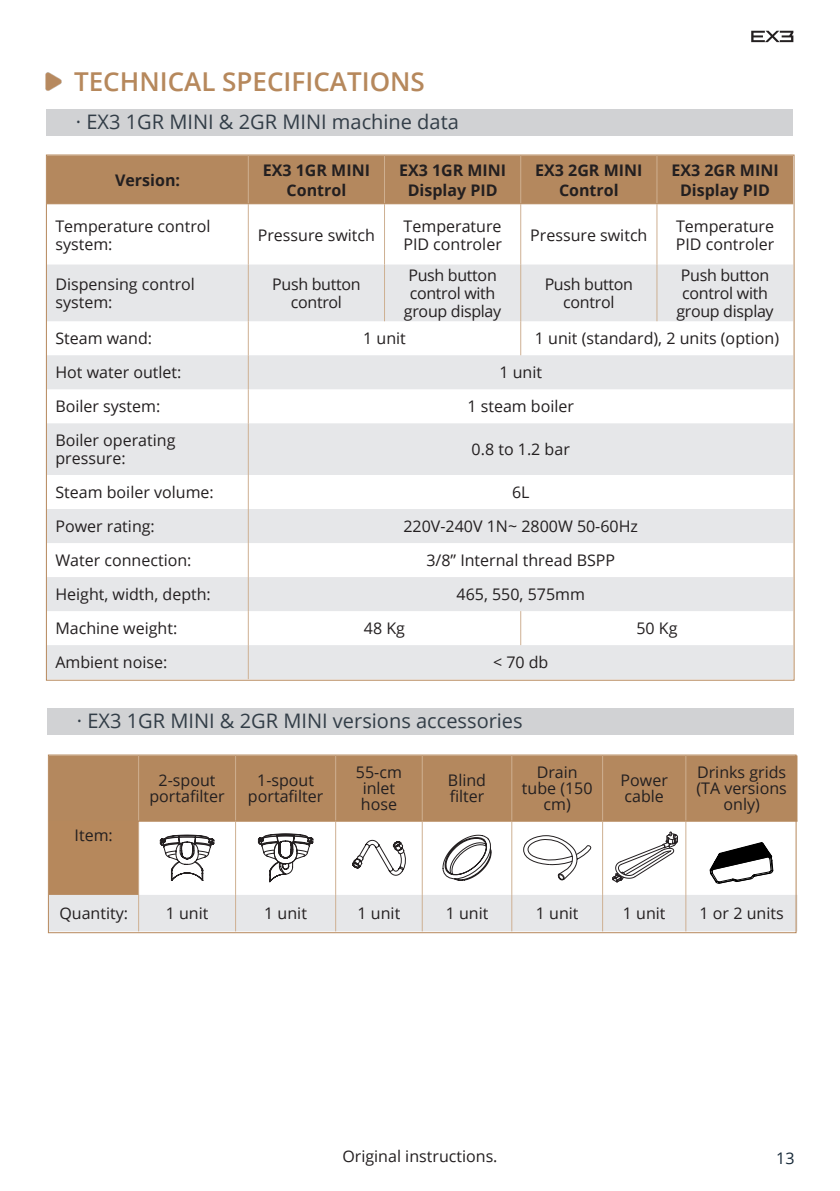
<style>
.page{position:relative;width:840px;height:1191px;background:#fff}
.page>*{position:absolute;margin:0;border:0;box-sizing:border-box;transform-origin:0 0}
.headline{font:600 26px "Open Sans";color:#b6885c}
.subhead{font:20px "Open Sans";color:#323d47}
.Paragraph_general{font:16px/16px "Open Sans";color:#231f20}
.Paragraph_general-2{font:16px/18px "Open Sans";letter-spacing:-.02em;color:#231f20;text-align:center}
.Paragraph_normal{font:700 16px/20px "Open Sans";color:#231f20;text-align:center}
.t1{font:16px "Open Sans";color:#172938}
</style>
<div class="page">
<svg style="left:751px;top:31px;width:42px;height:11px"></svg>
<div style="left:46px;top:109px;width:746px;height:27px;background:#d1d2d4"></div>
<img style="left:45px;top:72px;width:17px;height:19px">
<div style="left:48px;top:156px;width:744px;height:47px;background:#b4885e"></div>
<svg style="left:48px;top:264px;width:744px;height:414px;fill:#e6e7e9"></svg>
<hr style="left:248px;top:204px;width:1px;height:60px;background:#ceb092">
<hr style="left:384px;top:204px;width:1px;height:60px;background:#ceb092">
<hr style="left:520px;top:204px;width:1px;height:60px;background:#ceb092">
<hr style="left:656px;top:204px;width:1px;height:60px;background:#ceb092">
<hr style="left:248px;top:264px;width:1px;height:57px;background:#ceb092">
<hr style="left:384px;top:264px;width:1px;height:57px;background:#ceb092">
<hr style="left:520px;top:264px;width:1px;height:57px;background:#ceb092">
<hr style="left:656px;top:264px;width:1px;height:57px;background:#ceb092">
<hr style="left:248px;top:321px;width:1px;height:34px;background:#ceb092">
<hr style="left:520px;top:321px;width:1px;height:34px;background:#ceb092">
<hr style="left:248px;top:355px;width:1px;height:34px;background:#ceb092">
<hr style="left:248px;top:389px;width:1px;height:34px;background:#ceb092">
<hr style="left:248px;top:423px;width:1px;height:52px;background:#ceb092">
<hr style="left:248px;top:475px;width:1px;height:34px;background:#ceb092">
<hr style="left:248px;top:509px;width:1px;height:34px;background:#ceb092">
<hr style="left:248px;top:543px;width:1px;height:34px;background:#ceb092">
<hr style="left:248px;top:577px;width:1px;height:34px;background:#ceb092">
<hr style="left:248px;top:611px;width:1px;height:34px;background:#ceb092">
<hr style="left:520px;top:611px;width:1px;height:34px;background:#ceb092">
<hr style="left:248px;top:645px;width:1px;height:34px;background:#ceb092">
<hr style="left:248px;top:155px;width:1px;height:48px;background:#cfb091">
<hr style="left:384px;top:155px;width:1px;height:48px;background:#cfb091">
<hr style="left:520px;top:155px;width:1px;height:48px;background:#cfb091">
<hr style="left:656px;top:155px;width:1px;height:48px;background:#cfb091">
<hr style="left:47px;top:203px;width:201px;height:1px;background:#b6885c">
<hr style="left:248px;top:203px;width:136px;height:1px;background:#b6885c">
<hr style="left:384px;top:203px;width:136px;height:1px;background:#b6885c">
<hr style="left:520px;top:203px;width:136px;height:1px;background:#b6885c">
<hr style="left:656px;top:203px;width:136px;height:1px;background:#b6885c">
<div style="left:47px;top:708px;width:746px;height:27px;background:#d1d2d4"></div>
<div style="left:50px;top:755px;width:747px;height:65px;background:#b4885e"></div>
<div style="left:49px;top:821px;width:89px;height:74px;background:#b6885c"></div>
<div style="left:50px;top:895px;width:747px;height:36px;background:#e6e7e9"></div>
<hr style="left:138px;top:821px;width:1px;height:74px;background:#ceb092">
<hr style="left:235px;top:821px;width:1px;height:74px;background:#ceb092">
<hr style="left:335px;top:821px;width:1px;height:74px;background:#ceb092">
<hr style="left:421px;top:821px;width:1px;height:74px;background:#ceb092">
<hr style="left:511px;top:821px;width:1px;height:74px;background:#ceb092">
<hr style="left:602px;top:821px;width:1px;height:74px;background:#ceb092">
<hr style="left:685px;top:821px;width:1px;height:74px;background:#ceb092">
<hr style="left:138px;top:895px;width:1px;height:36px;background:#ceb092">
<hr style="left:235px;top:895px;width:1px;height:36px;background:#ceb092">
<hr style="left:335px;top:895px;width:1px;height:36px;background:#ceb092">
<hr style="left:421px;top:895px;width:1px;height:36px;background:#ceb092">
<hr style="left:511px;top:895px;width:1px;height:36px;background:#ceb092">
<hr style="left:602px;top:895px;width:1px;height:36px;background:#ceb092">
<hr style="left:685px;top:895px;width:1px;height:36px;background:#ceb092">
<hr style="left:138px;top:755px;width:1px;height:65px;background:#cfb091">
<hr style="left:235px;top:755px;width:1px;height:65px;background:#cfb091">
<hr style="left:335px;top:755px;width:1px;height:65px;background:#cfb091">
<hr style="left:421px;top:755px;width:1px;height:65px;background:#cfb091">
<hr style="left:511px;top:755px;width:1px;height:65px;background:#cfb091">
<hr style="left:602px;top:755px;width:1px;height:65px;background:#cfb091">
<hr style="left:685px;top:755px;width:1px;height:65px;background:#cfb091">
<hr style="left:49px;top:820px;width:89px;height:1px;background:#b6885c">
<hr style="left:138px;top:820px;width:97px;height:1px;background:#b6885c">
<hr style="left:235px;top:820px;width:100px;height:1px;background:#b6885c">
<hr style="left:335px;top:820px;width:87px;height:1px;background:#b6885c">
<hr style="left:422px;top:820px;width:89px;height:1px;background:#b6885c">
<hr style="left:511px;top:820px;width:91px;height:1px;background:#b6885c">
<hr style="left:602px;top:820px;width:83px;height:1px;background:#b6885c">
<hr style="left:685px;top:820px;width:112px;height:1px;background:#b6885c">
<svg style="left:159px;top:834px;width:56px;height:47px"></svg>
<svg style="left:257px;top:833px;width:56px;height:49px"></svg>
<svg style="left:352px;top:839px;width:54px;height:37px"></svg>
<svg style="left:442px;top:834px;width:50px;height:47px"></svg>
<svg style="left:523px;top:835px;width:68px;height:46px"></svg>
<svg style="left:612px;top:831px;width:66px;height:52px"></svg>
<svg style="left:709px;top:842px;width:63px;height:41px"></svg>
<div style="left:48px;top:754px;width:748px;height:179px;border:1px solid #b6885c"></div>
<p class="headline" style="left:74px;top:63px;width:352px">TECHNICAL SPECIFICATIONS</p>
<p class="subhead" style="left:76px;top:108px;width:384px">· EX3 1GR MINI &amp; 2GR MINI machine data</p>
<p class="Paragraph_normal" style="left:115px;top:169px;width:66px">Version:</p>
<p class="Paragraph_normal" style="left:263px;top:159px;width:109px">EX3 1GR MINI<br>Control</p>
<p class="Paragraph_normal" style="left:399px;top:159px;width:109px">EX3 1GR MINI<br>Display PID</p>
<p class="Paragraph_normal" style="left:535px;top:159px;width:109px">EX3 2GR MINI<br>Control</p>
<p class="Paragraph_normal" style="left:671px;top:159px;width:109px">EX3 2GR MINI<br>Display PID</p>
<p class="Paragraph_general" style="left:55px;top:216px;width:157px;line-height:18px">Temperature control system:</p>
<p class="Paragraph_general" style="left:258px;top:226px;width:119px">Pressure switch</p>
<p class="Paragraph_general" style="left:403px;top:216px;width:100px;line-height:18px">Temperature<br>PID controler</p>
<p class="Paragraph_general" style="left:530px;top:226px;width:119px">Pressure switch</p>
<p class="Paragraph_general" style="left:675px;top:216px;width:100px;line-height:18px">Temperature<br>PID controler</p>
<p class="Paragraph_general" style="left:55px;top:275px;width:141px;line-height:18px">Dispensing control system:</p>
<p class="Paragraph_general-2" style="left:272px;top:275px;width:90px">Push button control</p>
<p class="Paragraph_general-2" style="left:404px;top:266px;width:99px">Push button control with group display</p>
<p class="Paragraph_general-2" style="left:544px;top:275px;width:90px">Push button control</p>
<p class="Paragraph_general-2" style="left:676px;top:266px;width:99px">Push button control with group display</p>
<p class="Paragraph_general" style="left:55px;top:330px;width:98px">Steam wand:</p>
<p class="Paragraph_general" style="left:363px;top:330px;width:44px">1 unit</p>
<p class="Paragraph_general" style="left:534px;top:330px;width:245px">1 unit (standard), 2 units (option)</p>
<p class="Paragraph_general" style="left:55px;top:364px;width:127px">Hot water outlet:</p>
<p class="Paragraph_general" style="left:499px;top:364px;width:44px">1 unit</p>
<p class="Paragraph_general" style="left:55px;top:398px;width:106px">Boiler system:</p>
<p class="Paragraph_general" style="left:467px;top:398px;width:108px">1 steam boiler</p>
<p class="Paragraph_general" style="left:55px;top:432px;width:121px">Boiler operating</p>
<p class="Paragraph_general" style="left:55px;top:450px;width:72px">pressure:</p>
<p class="Paragraph_general" style="left:471px;top:441px;width:100px">0.8 to 1.2 bar</p>
<p class="Paragraph_general" style="left:55px;top:484px;width:160px">Steam boiler volume:</p>
<p class="Paragraph_general" style="left:511px;top:484px;width:19px">6L</p>
<p class="Paragraph_general" style="left:55px;top:518px;width:101px">Power rating:</p>
<p class="Paragraph_general" style="left:403px;top:518px;width:236px">220V-240V 1N~ 2800W 50-60Hz</p>
<p class="Paragraph_general" style="left:55px;top:552px;width:137px">Water connection:</p>
<p class="Paragraph_general" style="left:426px;top:552px;width:190px">3/8” Internal thread BSPP</p>
<p class="Paragraph_general" style="left:55px;top:586px;width:157px">Height, width, depth:</p>
<p class="Paragraph_general" style="left:456px;top:586px;width:130px">465, 550, 575mm</p>
<p class="Paragraph_general" style="left:55px;top:620px;width:123px">Machine weight:</p>
<p class="Paragraph_general" style="left:364px;top:620px;width:43px">48 Kg</p>
<p class="Paragraph_general" style="left:636px;top:620px;width:43px">50 Kg</p>
<p class="Paragraph_general" style="left:55px;top:654px;width:113px">Ambient noise:</p>
<p class="Paragraph_general" style="left:492px;top:654px;width:57px">&lt; 70 db</p>
<p class="subhead" style="left:77px;top:707px;width:447px">· EX3 1GR MINI &amp; 2GR MINI versions accessories</p>
<p class="Paragraph_general" style="left:75px;top:827px;width:40px">Item:</p>
<p class="Paragraph_general" style="left:149px;top:772px;width:77px;text-align:center">2-spout portafilter</p>
<p class="Paragraph_general" style="left:248px;top:772px;width:77px;text-align:center">1-spout portafilter</p>
<p class="Paragraph_general" style="left:356px;top:764px;width:47px;text-align:center">55-cm inlet hose</p>
<p class="Paragraph_general" style="left:447px;top:772px;width:40px">Blind</p>
<p class="Paragraph_general" style="left:449px;top:788px;width:36px">filter</p>
<p class="Paragraph_general" style="left:521px;top:764px;width:72px;text-align:center">Drain tube (150 cm)</p>
<p class="Paragraph_general" style="left:620px;top:772px;width:49px">Power cable</p>
<p class="Paragraph_general" style="left:696px;top:764px;width:92px;text-align:center">Drinks grids (TA versions only)</p>
<p class="Paragraph_general" style="left:59px;top:905px;width:70px">Quantity:</p>
<p class="Paragraph_general" style="left:166px;top:905px;width:44px">1 unit</p>
<p class="Paragraph_general" style="left:264px;top:905px;width:44px">1 unit</p>
<p class="Paragraph_general" style="left:357px;top:905px;width:44px">1 unit</p>
<p class="Paragraph_general" style="left:445px;top:905px;width:44px">1 unit</p>
<p class="Paragraph_general" style="left:535px;top:905px;width:44px">1 unit</p>
<p class="Paragraph_general" style="left:622px;top:905px;width:44px">1 unit</p>
<p class="Paragraph_general" style="left:699px;top:905px;width:85px">1 or 2 units</p>
<p class="Paragraph_general" style="left:342px;top:1147px;width:156px">Original instructions.</p>
<p class="t1" style="left:775px;top:1147px;width:20px">13</p>
</div>
